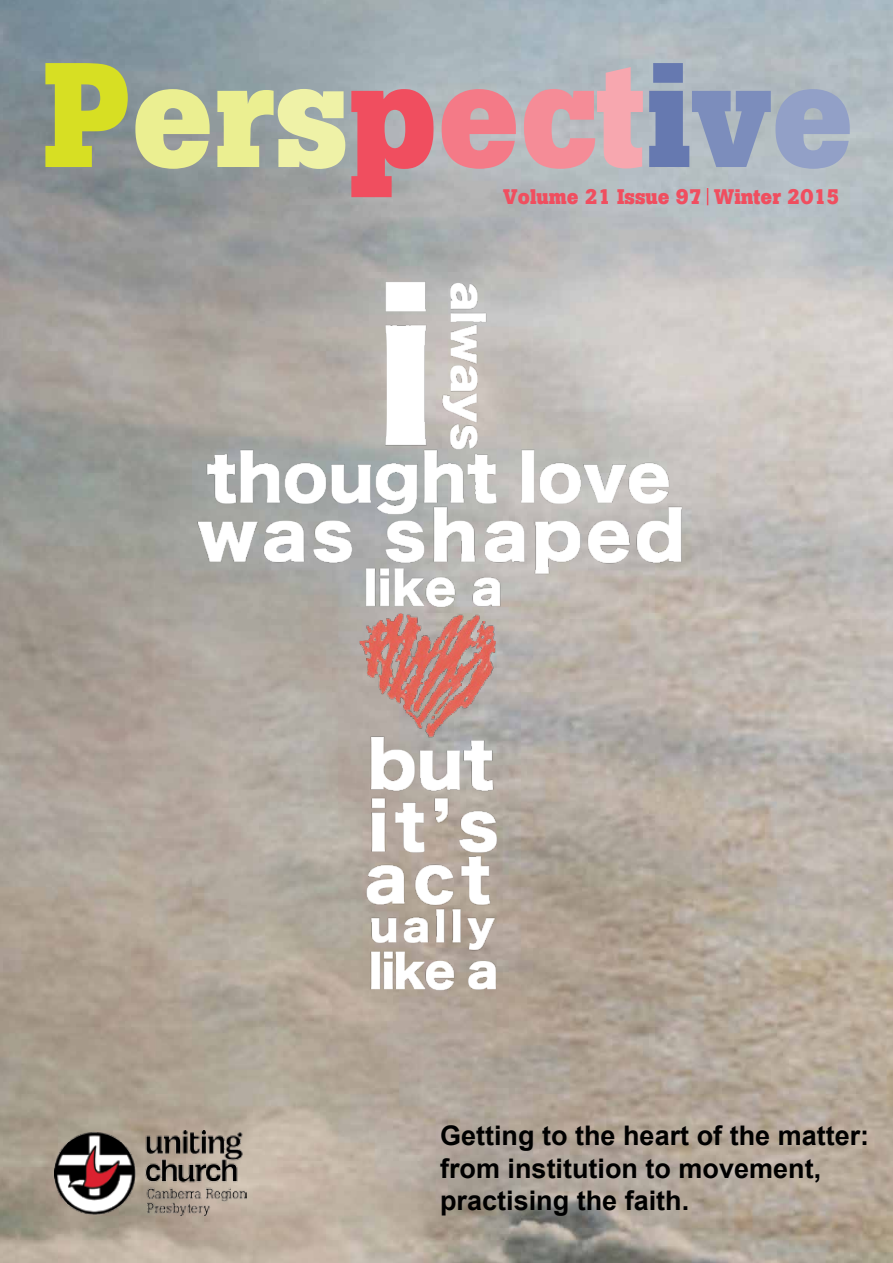
<style>
.page{position:relative;width:893px;height:1263px;background:#fff}
.page>*{position:absolute;margin:0;border:0;box-sizing:border-box;transform-origin:0 0}
.t1{font:700 147px "Boton";color:#ebef91}
.t2{font:700 27px/32.4px "Arial";color:#000}
.t3{font:700 21px "Boton";color:#f04e5f}
.s1{color:#d7df23}
.s2{color:#eff2a7}
.s3{color:#f04e5f}
.s4{color:#f47a87}
.s5{color:#f58c97}
.s6{color:#f7a7af}
.s7{color:#6679b0}
.s8{color:#7c8dbc}
.s9{color:#92a0c7}
</style>
<div class="page">
<img style="left:0;top:0;width:893px;height:1263px">
<img style="left:54px;top:1130px;width:192px;height:85px">
<img style="left:186px;top:247px;width:519px;height:768px">
<svg style="left:707px;top:188px;width:1px;height:17px"></svg>
<h1 class="t1" style="left:42px;top:29px;width:813px"><span class="s1">P</span>er<span class="s2">s</span><span class="s3">p</span><span class="s4">e</span><span class="s5">c</span><span class="s6">t</span><span class="s7">i</span><span class="s8">v</span><span class="s9">e</span></h1>
<p class="t3" style="left:503px;top:184px;width:200px">Volume 21 Issue 97</p>
<p class="t3" style="left:714px;top:184px;width:127px">Winter 2015</p>
<p class="t2" style="left:440px;top:1120px;width:431px">Getting to the heart of the matter: from institution to movement, practising the faith.</p>
</div>
